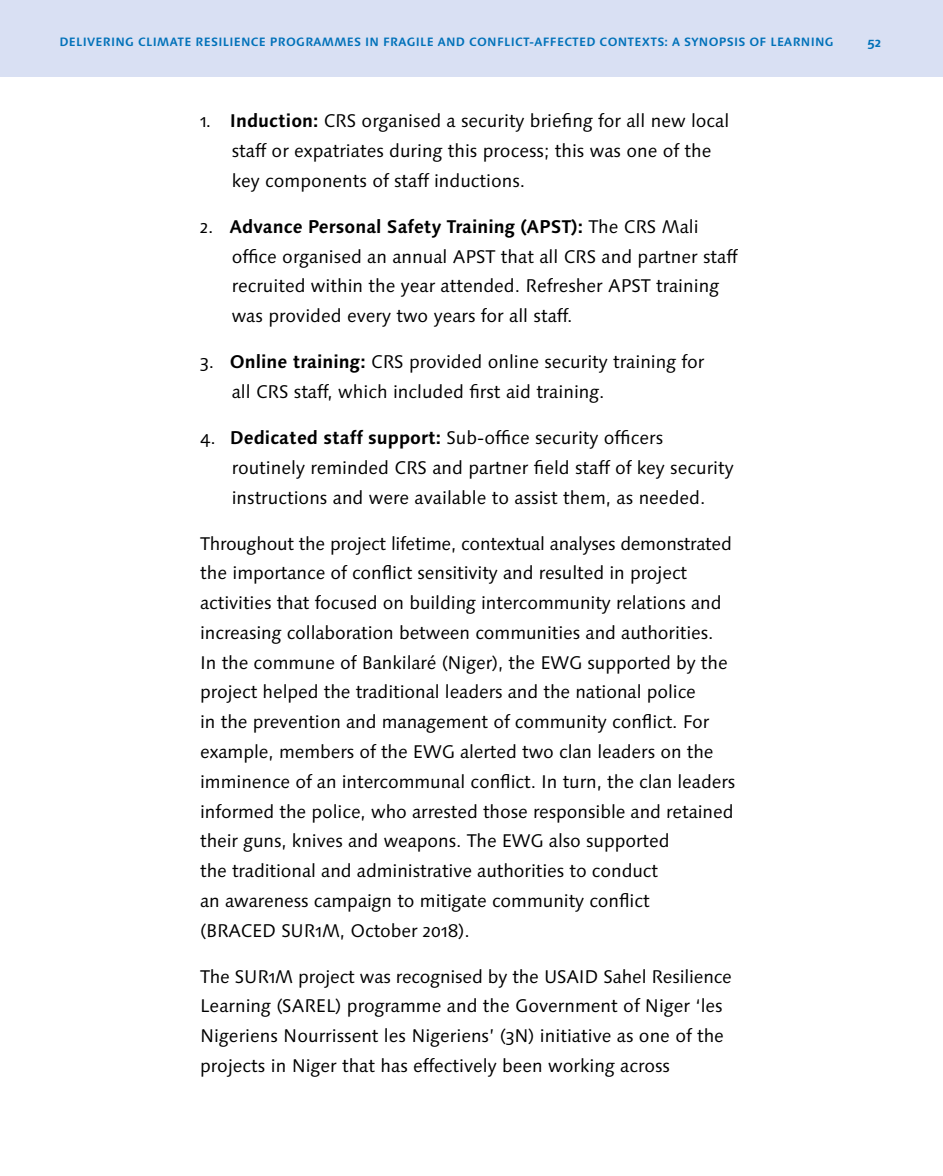
<style>
.page{position:relative;width:943px;height:1176px;background:#fff}
.page>*{position:absolute;margin:0;border:0;box-sizing:border-box;transform-origin:0 0}
.t1{font:18.38px/29.8px "Linotype Syntax Os F";letter-spacing:-.005em;color:#000}
.t2{font:700 13.12px "Linotype Syntax Os F";color:#0071b9}
.t3{font:700 12.08px "Linotype Syntax Os F";letter-spacing:.02em;color:#0071b9}
.s1{font-weight:700}
</style>
<div class="page">
<div style="left:0;top:0;width:943px;height:76px;background:#d9e0f3"></div>
<p class="t3" style="left:60px;top:35px;width:775px">DELIVERING CLIMATE RESILIENCE PROGRAMMES IN FRAGILE AND CONFLICT-AFFECTED CONTEXTS: A SYNOPSIS OF LEARNING</p>
<p class="t2" style="left:867px;top:34px;width:15px">52</p>
<p class="t1" style="left:232px;top:106px;width:499px;text-indent:-31px">1. <span class="s1">Induction:</span> CRS organised a security briefing for all new local staff or expatriates during this process; this was one of the key components of staff inductions.</p>
<p class="t1" style="left:232px;top:212px;width:507px;text-indent:-31px">2. <span class="s1">Advance Personal Safety Training (APST):</span> The CRS Mali office organised an annual APST that all CRS and partner staff recruited within the year attended. Refresher APST training was provided every two years for all staff.</p>
<p class="t1" style="left:232px;top:347px;width:474px;text-indent:-31px">3. <span class="s1">Online training:</span> CRS provided online security training for all CRS staff, which included first aid training.</p>
<p class="t1" style="left:232px;top:423px;width:503px;text-indent:-31px">4. <span class="s1">Dedicated staff support:</span> Sub-office security officers routinely reminded CRS and partner field staff of key security instructions and were available to assist them, as needed.</p>
<p class="t1" style="left:200px;top:529px;width:536px">Throughout the project lifetime, contextual analyses demonstrated the importance of conflict sensitivity and resulted in project activities that focused on building intercommunity relations and increasing collaboration between communities and authorities.<br>In the commune of Bankilaré (Niger), the EWG supported by the project helped the traditional leaders and the national police<br>in the prevention and management of community conflict. For example, members of the EWG alerted two clan leaders on the imminence of an intercommunal conflict. In turn, the clan leaders informed the police, who arrested those responsible and retained their guns, knives and weapons. The EWG also supported<br>the traditional and administrative authorities to conduct<br>an awareness campaign to mitigate community conflict<br>(BRACED SUR1M, October 2018).</p>
<p class="t1" style="left:200px;top:961px;width:533px">The SUR1M project was recognised by the USAID Sahel Resilience Learning (SAREL) programme and the Government of Niger ‘les Nigeriens Nourrissent les Nigeriens’ (3N) initiative as one of the projects in Niger that has effectively been working across</p>
</div>
